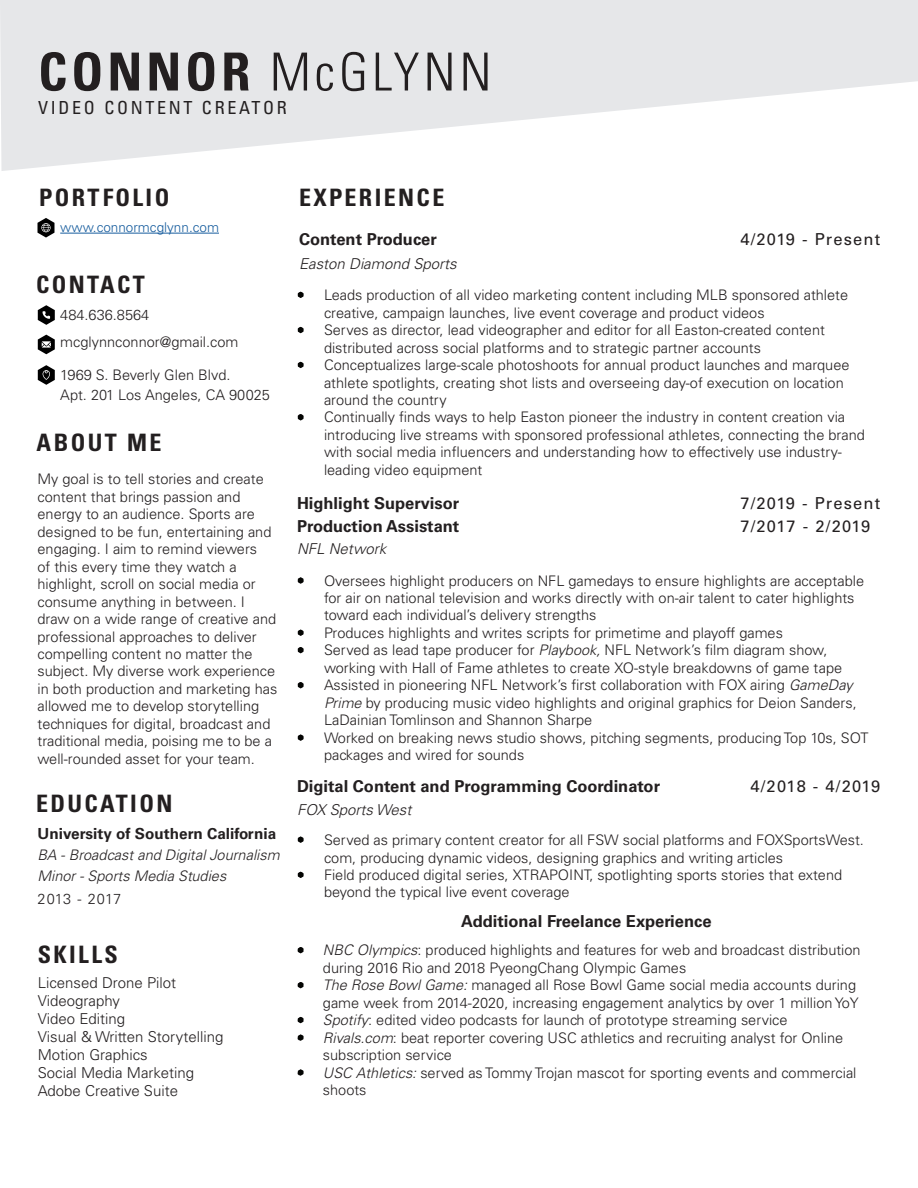
<style>
.page{position:relative;width:918px;height:1188px;background:#fff}
.page>*{position:absolute;margin:0;border:0;box-sizing:border-box;transform-origin:0 0}
.t1{font:300 condensed 52.5px "Univers LT Std";letter-spacing:.075em;color:#231f20}
.t2{font:700 condensed 24px "Univers LT Std";letter-spacing:.1em;color:#231f20}
.t3{font:condensed 18px "Univers LT Std";letter-spacing:.15em;color:#231f20}
.t4{font:700 16.5px "Univers LT Std";color:#231f20}
.t5{font:16.5px "Univers LT Std";letter-spacing:.075em;color:#231f20}
.t6{font:16.5px "Univers LT Std";letter-spacing:.04em;color:#231f20}
.t7{font:700 15.3px "Univers LT Std";color:#231f20}
.t8{font:300 15px "Univers LT Std";color:#231f20}
.t9{font:italic 300 15px "Univers LT Std";color:#231f20}
.t10{font:300 14.55px/17.4px "Univers LT Std";color:#231f20}
.t11{font:italic 300 14.55px "Univers LT Std";color:#231f20}
.t12{font:300 13.5px "Univers LT Std";color:#175d9e}
.s1{font-weight:700}
.s2{font-style:italic}
</style>
<div class="page">
<svg style="left:0;top:0;width:918px;height:171px;fill:#e6e7e9"></svg>
<hr style="left:60px;top:233px;width:159px;height:1px;background:#175d9e">
<svg style="left:38px;top:365px;width:17px;height:20px"></svg>
<svg style="left:38px;top:305px;width:17px;height:20px"></svg>
<svg style="left:38px;top:335px;width:17px;height:19px"></svg>
<svg style="left:38px;top:218px;width:17px;height:20px"></svg>
<svg style="left:298px;top:292px;width:5px;height:6px"></svg>
<svg style="left:298px;top:327px;width:5px;height:6px"></svg>
<svg style="left:298px;top:362px;width:5px;height:6px"></svg>
<svg style="left:298px;top:414px;width:5px;height:7px"></svg>
<svg style="left:298px;top:577px;width:5px;height:7px"></svg>
<svg style="left:298px;top:629px;width:5px;height:7px"></svg>
<svg style="left:298px;top:647px;width:5px;height:6px"></svg>
<svg style="left:298px;top:682px;width:5px;height:6px"></svg>
<svg style="left:298px;top:734px;width:5px;height:7px"></svg>
<svg style="left:298px;top:836px;width:5px;height:7px"></svg>
<svg style="left:298px;top:872px;width:5px;height:6px"></svg>
<svg style="left:298px;top:947px;width:5px;height:6px"></svg>
<svg style="left:298px;top:982px;width:5px;height:6px"></svg>
<svg style="left:298px;top:1017px;width:5px;height:6px"></svg>
<svg style="left:298px;top:1034px;width:5px;height:7px"></svg>
<svg style="left:298px;top:1069px;width:5px;height:7px"></svg>
<p class="t1" style="left:38px;top:40px;width:455px"><span class="s1">CONNOR</span> McGLYNN</p>
<p class="t3" style="left:38px;top:96px;width:250px">VIDEO CONTENT CREATOR</p>
<p class="t2" style="left:39px;top:182px;width:132px">PORTFOLIO</p>
<p class="t12" style="left:60px;top:219px;width:160px">www.connormcglynn.com</p>
<p class="t2" style="left:36px;top:270px;width:110px">CONTACT</p>
<p class="t10" style="left:60px;top:306px;width:90px">484.636.8564</p>
<p class="t10" style="left:60px;top:333px;width:180px">mcglynnconnor@gmail.com</p>
<p class="t10" style="left:60px;top:366px;width:172px">1969 S. Beverly Glen Blvd.</p>
<p class="t10" style="left:60px;top:386px;width:211px">Apt. 201 Los Angeles, CA 90025</p>
<p class="t2" style="left:37px;top:428px;width:126px">ABOUT ME</p>
<p class="t10" style="left:38px;top:471px;width:241px">My goal is to tell stories and create content that brings passion and energy to an audience. Sports are designed to be fun, entertaining and engaging. I aim to remind viewers<br>of this every time they watch a highlight, scroll on social media or consume anything in between. I draw on a wide range of creative and professional approaches to deliver compelling content no matter the subject. My diverse work experience in both production and marketing has allowed me to develop storytelling techniques for digital, broadcast and traditional media, poising me to be a well-rounded asset for your team.</p>
<p class="t2" style="left:36px;top:789px;width:138px">EDUCATION</p>
<p class="t7" style="left:38px;top:825px;width:240px">University of Southern California</p>
<p class="t11" style="left:38px;top:846px;width:244px">BA - Broadcast and Digital Journalism</p>
<p class="t11" style="left:38px;top:867px;width:190px">Minor - Sports Media Studies</p>
<p class="t10" style="left:38px;top:890px;width:85px">2013 - 2017</p>
<p class="t2" style="left:38px;top:940px;width:82px">SKILLS</p>
<p class="t8" style="left:38px;top:974px;width:140px">Licensed Drone Pilot</p>
<p class="t8" style="left:38px;top:992px;width:84px">Videography</p>
<p class="t8" style="left:38px;top:1010px;width:89px">Video Editing</p>
<p class="t8" style="left:38px;top:1028px;width:187px">Visual &amp; Written Storytelling</p>
<p class="t8" style="left:38px;top:1046px;width:112px">Motion Graphics</p>
<p class="t8" style="left:38px;top:1064px;width:158px">Social Media Marketing</p>
<p class="t8" style="left:38px;top:1082px;width:142px">Adobe Creative Suite</p>
<p class="t2" style="left:299px;top:182px;width:147px">EXPERIENCE</p>
<p class="t4" style="left:299px;top:229px;width:139px">Content Producer</p>
<p class="t9" style="left:299px;top:254px;width:159px">Easton Diamond Sports</p>
<p class="t5" style="left:740px;top:229px;width:142px">4/2019 - Present</p>
<p class="t10" style="left:324px;top:286px;width:526px;text-indent:-27px">• Leads production of all video marketing content including MLB sponsored athlete creative, campaign launches, live event coverage and product videos</p>
<p class="t10" style="left:324px;top:321px;width:503px;text-indent:-27px">• Serves as director, lead videographer and editor for all Easton-created content distributed across social platforms and to strategic partner accounts</p>
<p class="t10" style="left:324px;top:356px;width:527px;text-indent:-27px">• Conceptualizes large-scale photoshoots for annual product launches and marquee athlete spotlights, creating shot lists and overseeing day-of execution on location around the country</p>
<p class="t10" style="left:324px;top:409px;width:542px;text-indent:-27px">• Continually finds ways to help Easton pioneer the industry in content creation via introducing live streams with sponsored professional athletes, connecting the brand with social media influencers and understanding how to effectively use industry&shy;leading video equipment</p>
<p class="t4" style="left:297px;top:494px;width:164px">Highlight Supervisor</p>
<p class="t4" style="left:297px;top:516px;width:164px">Production Assistant</p>
<p class="t9" style="left:297px;top:540px;width:91px">NFL Network</p>
<p class="t5" style="left:740px;top:494px;width:142px">7/2019 - Present</p>
<p class="t6" style="left:740px;top:516px;width:131px">7/2017 - 2/2019</p>
<p class="t10" style="left:324px;top:572px;width:542px;text-indent:-27px">• Oversees highlight producers on NFL gamedays to ensure highlights are acceptable for air on national television and works directly with on-air talent to cater highlights toward each individual’s delivery strengths</p>
<p class="t10" style="left:297px;top:624px;width:488px">• Produces highlights and writes scripts for primetime and playoff games</p>
<p class="t10" style="left:324px;top:642px;width:520px;text-indent:-27px">• Served as lead tape producer for <span class="s2">Playbook,</span> NFL Network’s film diagram show, working with Hall of Fame athletes to create XO-style breakdowns of game tape</p>
<p class="t10" style="left:324px;top:676px;width:534px;text-indent:-27px">• Assisted in pioneering NFL Network’s first collaboration with FOX airing <span class="s2">GameDay<br>Prime</span> by producing music video highlights and original graphics for Deion Sanders,<br>LaDainian Tomlinson and Shannon Sharpe</p>
<p class="t10" style="left:324px;top:729px;width:546px;text-indent:-27px">• Worked on breaking news studio shows, pitching segments, producing Top 10s, SOT packages and wired for sounds</p>
<p class="t4" style="left:297px;top:777px;width:365px">Digital Content and Programming Coordinator</p>
<p class="t9" style="left:297px;top:801px;width:116px">FOX Sports West</p>
<p class="t6" style="left:750px;top:777px;width:131px">4/2018 - 4/2019</p>
<p class="t10" style="left:324px;top:831px;width:541px;text-indent:-27px">• Served as primary content creator for all FSW social platforms and FOXSportsWest. com, producing dynamic videos, designing graphics and writing articles</p>
<p class="t10" style="left:324px;top:866px;width:520px;text-indent:-27px">• Field produced digital series, XTRAPOINT, spotlighting sports stories that extend beyond the typical live event coverage</p>
<p class="t4" style="left:461px;top:911px;width:252px">Additional Freelance Experience</p>
<p class="t10" style="left:323px;top:942px;width:539px;text-indent:-27px"><span class="s2">• NBC Olympics</span>: produced highlights and features for web and broadcast distribution during 2016 Rio and 2018 PyeongChang Olympic Games</p>
<p class="t10" style="left:296px;top:977px;width:564px;text-align:right"><span class="s2">• The Rose Bowl Game:</span> managed all Rose Bowl Game social media accounts during game week from 2014-2020, increasing engagement analytics by over 1 million YoY</p>
<p class="t10" style="left:296px;top:1011px;width:493px"><span class="s2">• Spotify</span>: edited video podcasts for launch of prototype streaming service</p>
<p class="t10" style="left:323px;top:1029px;width:522px;text-indent:-27px"><span class="s2">• Rivals.com</span>: beat reporter covering USC athletics and recruiting analyst for Online subscription service</p>
<p class="t10" style="left:323px;top:1064px;width:535px;text-indent:-27px"><span class="s2">• USC Athletics:</span> served as Tommy Trojan mascot for sporting events and commercial shoots</p>
</div>
